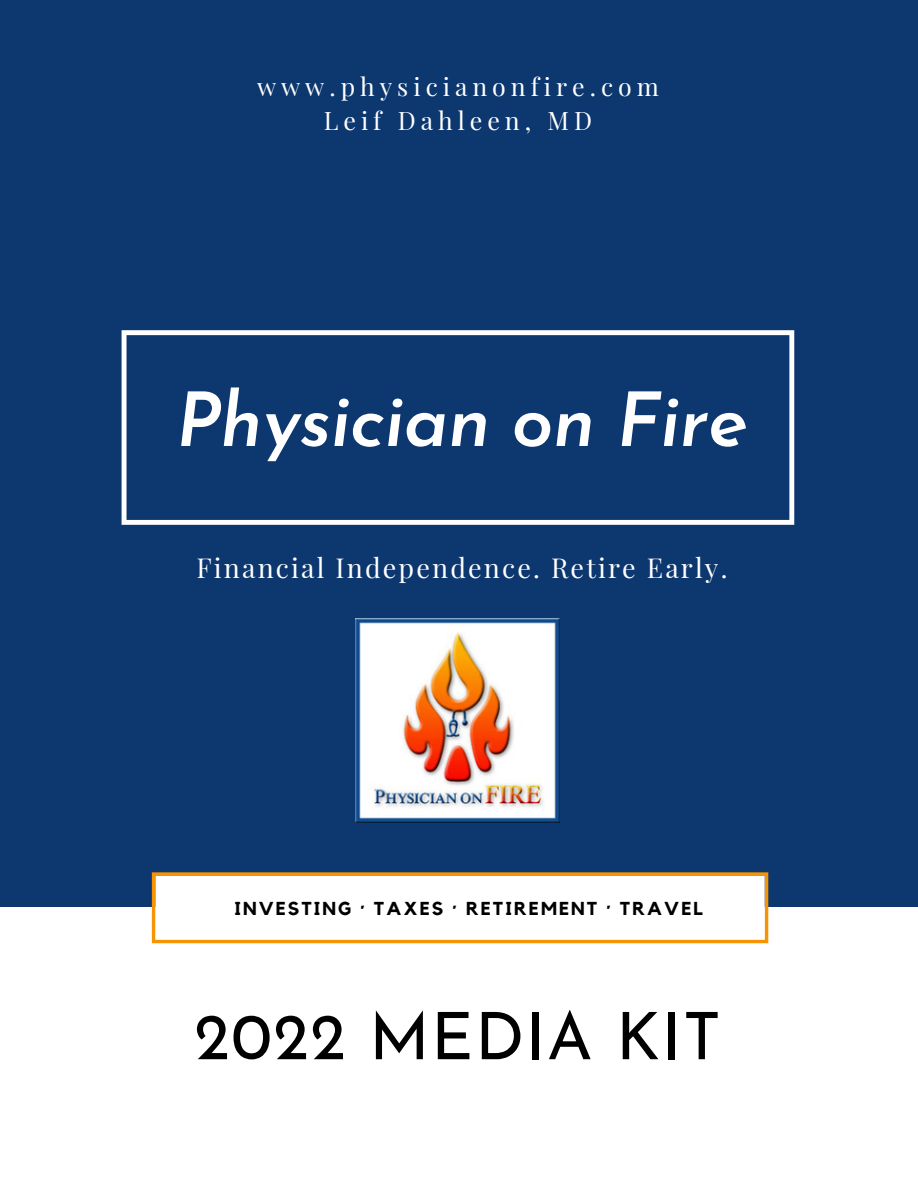
<style>
.page{position:relative;width:918px;height:1188px;background:#fff}
.page>*{position:absolute;margin:0;border:0;box-sizing:border-box;transform-origin:0 0}
.t1{font:italic 600 75px "Josefin Sans";letter-spacing:-.01em;color:#fff}
.t2{font:65.4px "Josefin Sans";letter-spacing:.02em;color:#000}
.t3{font:26.85px "Playfair Display";letter-spacing:.08em;color:#fff}
.t4{font:24.9px/33.9px "Playfair Display";letter-spacing:.2em;color:#fff;text-align:center}
.t5{font:700 18.6px "Kollektif";letter-spacing:.11em;color:#000}
</style>
<div class="page">
<div style="left:0;top:0;width:918px;height:907px;background:#0c376f"></div>
<svg style="left:122px;top:330px;width:672px;height:195px"></svg>
<svg style="left:152px;top:872px;width:616px;height:71px;background:#ea8f09"></svg>
<svg style="left:155px;top:876px;width:610px;height:64px"></svg>
<img style="left:356px;top:619px;width:203px;height:203px">
<p class="t4" style="left:257px;top:68px;width:403px">www.physicianonfire.com<br>Leif Dahleen, MD</p>
<h1 class="t1" style="left:176px;top:356px;width:574px">Physician on Fire</h1>
<p class="t3" style="left:196px;top:547px;width:533px">Financial Independence. Retire Early.</p>
<p class="t5" style="left:234px;top:897px;width:470px">INVESTING · TAXES · RETIREMENT · TRAVEL</p>
<h2 class="t2" style="left:194px;top:982px;width:528px">2022 MEDIA KIT</h2>
</div>
